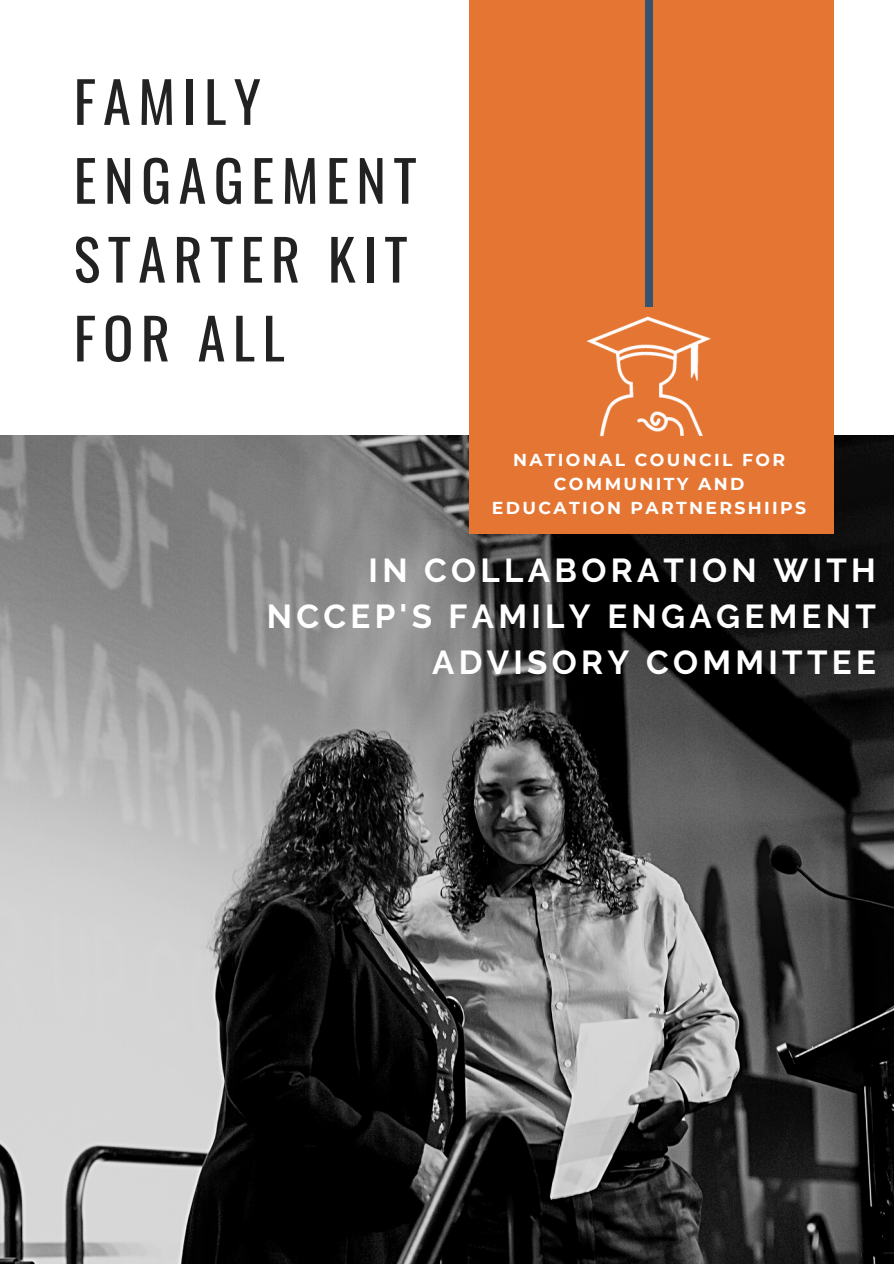
<style>
.page{position:relative;width:894px;height:1264px;background:#fff}
.page>*{position:absolute;margin:0;border:0;box-sizing:border-box;transform-origin:0 0}
.t1{font:56.4px/78.8px "Oswald";letter-spacing:.13em;color:#222}
.t2{font:700 33.15px/46.2px "Raleway";letter-spacing:.13em;color:#fff;text-align:right}
.t3{font:700 17.25px/23.7px "Montserrat";letter-spacing:.135em;color:#fff;text-align:center}
</style>
<div class="page">
<img style="left:0;top:435px;width:893px;height:828px">
<div style="left:469px;top:0;width:364px;height:534px;background:#e57533"></div>
<div style="left:645px;top:0;width:7px;height:306px;background:#365470"></div>
<img style="left:586px;top:303px;width:125px;height:134px">
<p class="t1" style="left:74px;top:60px;width:344px">FAMILY<br>ENGAGEMENT<br>STARTER KIT<br>FOR ALL</p>
<p class="t3" style="left:492px;top:448px;width:316px">NATIONAL COUNCIL FOR<br>COMMUNITY AND<br>EDUCATION PARTNERSHIIPS</p>
<p class="t2" style="left:267px;top:547px;width:610px">IN COLLABORATION WITH<br>NCCEP'S FAMILY ENGAGEMENT<br>ADVISORY COMMITTEE</p>
</div>
